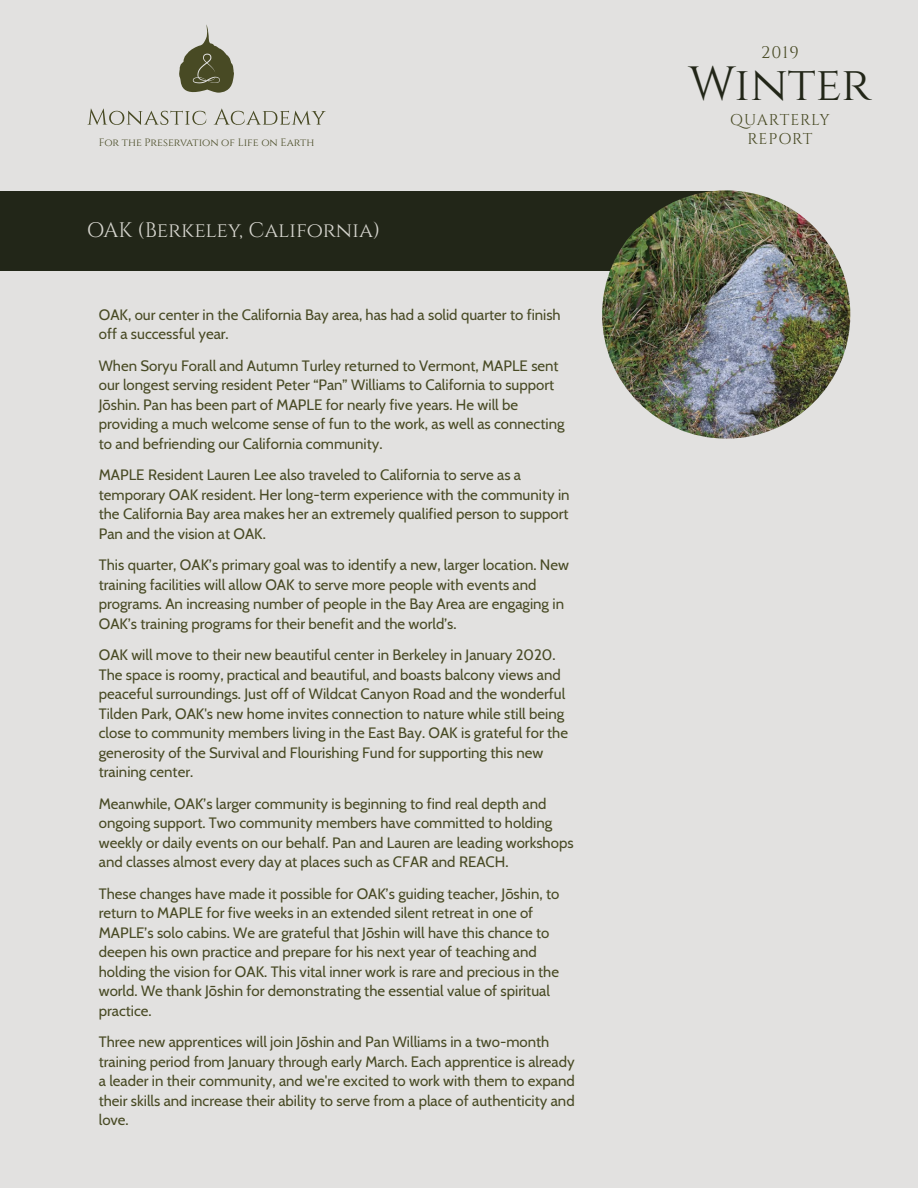
<style>
.page{position:relative;width:918px;height:1188px;background:#e2e1e0}
.page>*{position:absolute;margin:0;border:0;box-sizing:border-box;transform-origin:0 0}
.t1{font:48px "Cinzel";color:#222618}
.t2{font:21px "Cinzel";color:#d5d4cd}
.t3{font:16.8px "Cinzel";color:#484a24}
.t4{font:15.6px/19.2px "Cinzel";letter-spacing:.045em;color:#484a24;text-align:center}
.t5{font:15px/19.5px "Cabin";color:#484a24}
.t6{font:10.65px "Cinzel";letter-spacing:-.005em;color:#484a24}
</style>
<div class="page">
<div style="left:0;top:191px;width:726px;height:80px;background:#222618"></div>
<img style="left:602px;top:190px;width:248px;height:249px;border-radius:124px">
<svg style="left:179px;top:24px;width:55px;height:69px"></svg>
<svg style="left:87px;top:109px;width:119px;height:16px"></svg>
<svg style="left:214px;top:109px;width:112px;height:16px"></svg>
<p class="t6" style="left:99px;top:136px;width:217px">For the Preservation of Life on Earth</p>
<h2 class="t2" style="left:87px;top:218px;width:295px">OAK (Berkeley, California)</h2>
<p class="t5" style="left:99px;top:304px;width:463px">OAK, our center in the California Bay area, has had a solid quarter to finish off a successful year.</p>
<p class="t5" style="left:99px;top:355px;width:467px">When Soryu Forall and Autumn Turley returned to Vermont, MAPLE sent our longest serving resident Peter “Pan” Williams to California to support Jōshin. Pan has been part of MAPLE for nearly five years. He will be providing a much welcome sense of fun to the work, as well as connecting to and befriending our California community.</p>
<p class="t5" style="left:99px;top:464px;width:472px">MAPLE Resident Lauren Lee also traveled to California to serve as a temporary OAK resident. Her long-term experience with the community in the California Bay area makes her an extremely qualified person to support Pan and the vision at OAK.</p>
<p class="t5" style="left:99px;top:554px;width:472px">This quarter, OAK’s primary goal was to identify a new, larger location. New training facilities will allow OAK to serve more people with events and programs. An increasing number of people in the Bay Area are engaging in OAK’s training programs for their benefit and the world’s.</p>
<p class="t5" style="left:99px;top:644px;width:471px">OAK will move to their new beautiful center in Berkeley in January 2020.<br>The space is roomy, practical and beautiful, and boasts balcony views and peaceful surroundings. Just off of Wildcat Canyon Road and the wonderful Tilden Park, OAK's new home invites connection to nature while still being close to community members living in the East Bay. OAK is grateful for the generosity of the Survival and Flourishing Fund for supporting this new training center.</p>
<p class="t5" style="left:99px;top:793px;width:476px">Meanwhile, OAK’s larger community is beginning to find real depth and ongoing support. Two community members have committed to holding weekly or daily events on our behalf. Pan and Lauren are leading workshops and classes almost every day at places such as CFAR and REACH.</p>
<p class="t5" style="left:99px;top:883px;width:462px">These changes have made it possible for OAK’s guiding teacher, Jōshin, to return to MAPLE for five weeks in an extended silent retreat in one of MAPLE’s solo cabins. We are grateful that Jōshin will have this chance to deepen his own practice and prepare for his next year of teaching and holding the vision for OAK. This vital inner work is rare and precious in the world. We thank Jōshin for demonstrating the essential value of spiritual practice.</p>
<p class="t5" style="left:99px;top:1031px;width:478px">Three new apprentices will join Jōshin and Pan Williams in a two-month training period from January through early March. Each apprentice is already a leader in their community, and we're excited to work with them to expand their skills and increase their ability to serve from a place of authenticity and love.</p>
<p class="t3" style="left:761px;top:43px;width:39px">2019</p>
<h1 class="t1" style="left:689px;top:57px;width:184px">Winter</h1>
<p class="t4" style="left:730px;top:110px;width:101px">QUARTERLY<br>REPORT</p>
</div>
